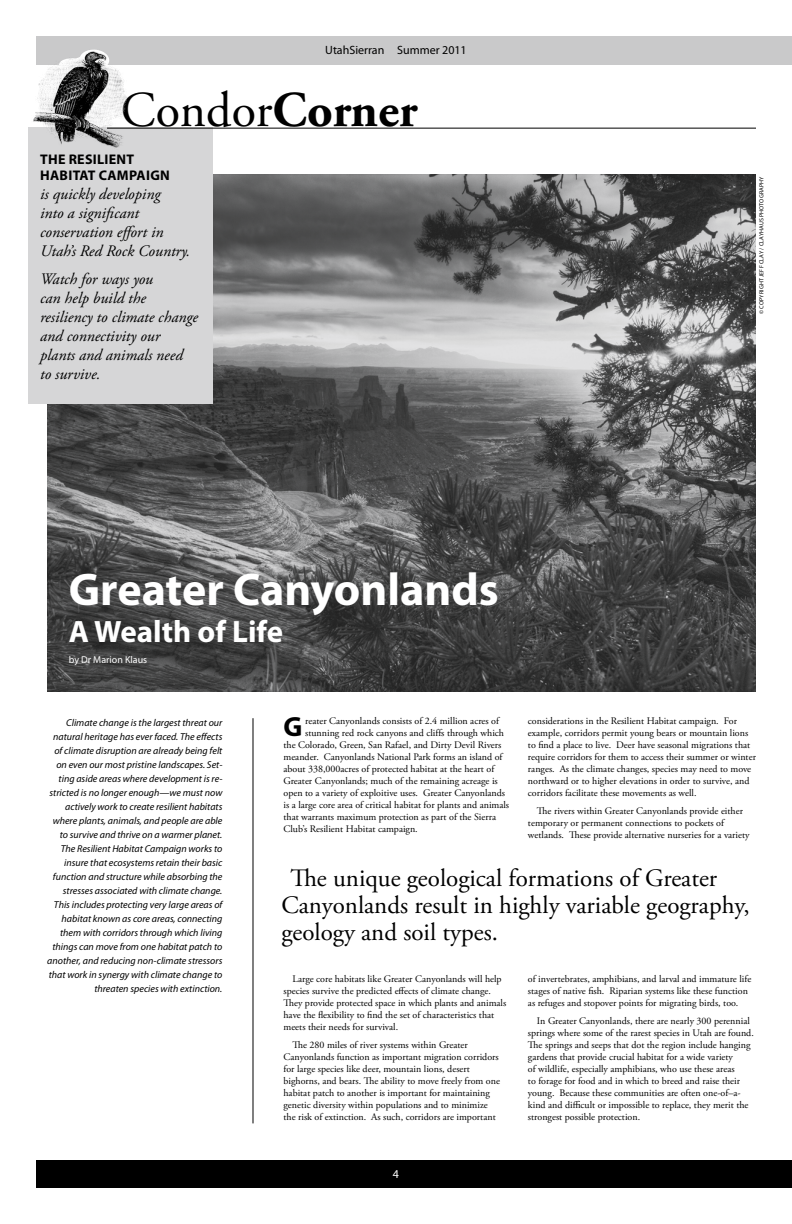
<style>
.page{position:relative;width:792px;height:1224px;background:#fff}
.page>*{position:absolute;margin:0;border:0;box-sizing:border-box;transform-origin:0 0}
.t1{font:50px "Adobe Garamond Pro";color:#000}
.t2{font:700 46px "Myriad Pro";color:#fff}
.t3{font:700 31px "Myriad Pro";color:#fff}
.t4{font:27.8px "Myriad MM SC700 700 600";color:#000}
.t5{font:25px/27px "Adobe Garamond Pro";color:#000}
.t6{font:italic 16px/19px "Adobe Garamond Pro";color:#000}
.t7{font:700 14px "Myriad Pro";letter-spacing:.02em;color:#000}
.t8{font:12px "Myriad Pro";color:#000}
.t9{font:12px "Myriad Pro";color:#fff}
.t10{font:10px/12px "Adobe Garamond Pro";color:#000}
.t11{font:italic 10px/14px "Myriad Pro";color:#000;text-align:right}
.t12{font:10px "Myriad Pro";color:#fff}
.t13{font:6px "Myriad Pro";letter-spacing:.02em;color:#000}
.s1{font-weight:700}
</style>
<div class="page">
<img style="left:48px;top:175px;width:708px;height:516px">
<div style="left:29px;top:128px;width:184px;height:276px;background:#d6d6d7"></div>
<hr style="left:107px;top:128px;width:649px;height:1px;background:#000">
<hr style="left:253px;top:718px;width:1px;height:405px;background:#000">
<div style="left:36px;top:1161px;width:756px;height:27px;background:#000"></div>
<div style="left:36px;top:36px;width:756px;height:29px;background:#c9c9ca"></div>
<img style="left:31px;top:50px;width:97px;height:98px">
<p class="t8" style="left:325px;top:42px;width:143px">UtahSierran Summer 2011</p>
<h1 class="t1" style="left:121px;top:80px;width:298px">Condor<span class="s1">Corner</span></h1>
<h3 class="t7" style="left:40px;top:150px;width:40px">The Resilie</h3>
<h3 class="t7" style="left:117px;top:150px;width:17px">nt</h3>
<h3 class="t7" style="left:40px;top:166px;width:3px">Habitat</h3>
<h3 class="t7" style="left:99px;top:166px;width:12px">Campaig</h3>
<h3 class="t7" style="left:160px;top:166px;width:11px">n</h3>
<h3 class="t6" style="left:40px;top:185px;width:151px">is quickly developing<br>into a significant conservation effort in<br>Utah’s Red Rock Country.</h3>
<h3 class="t6" style="left:40px;top:270px;width:159px">Watch for ways you<br>can help build the resiliency to climate change and connectivity our plants and animals need<br>to survive.</h3>
<h2 class="t2" style="left:69px;top:560px;width:431px">Greater Canyonlands</h2>
<h3 class="t3" style="left:69px;top:611px;width:216px">A Wealth of Life</h3>
<p class="t12" style="left:69px;top:653px;width:80px">by Dr Marion Klaus</p>
<p class="t13" style="left:758px;top:184px;width:9px;rotate:-90deg">hy</p>
<p class="t13" style="left:758px;top:217px;width:13px;rotate:-90deg">Photograp</p>
<p class="t13" style="left:758px;top:264px;width:40px;rotate:-90deg">Cla y / Cla yhaus</p>
<p class="t13" style="left:758px;top:314px;width:43px;rotate:-90deg">© Cop yrig ht Jeff</p>
<p class="t11" style="left:47px;top:715px;width:177px">Climate change is the largest threat our natural heritage has ever faced. The effects of climate disruption are already being felt on even our most pristine landscapes. Set&shy;ting aside areas where development is re&shy;stricted is no longer enough—we must now actively work to create resilient habitats where plants, animals, and people are able to survive and thrive on a warmer planet.<br>The Resilient Habitat Campaign works to insure that ecosystems retain their basic function and structure while absorbing the stresses associated with climate change.<br>This includes protecting very large areas of habitat known as core areas, connecting them with corridors through which living things can move from one habitat patch to another, and reducing non-climate stressors that work in synergy with climate change to threaten species with extinction.</p>
<h3 class="t4" style="left:284px;top:713px;width:20px">G</h3>
<p class="t10" style="left:305px;top:715px;width:195px">reater Canyonlands consists of 2.4 million acres of</p>
<p class="t10" style="left:305px;top:727px;width:200px">stunning red rock canyons and cliffs through which</p>
<p class="t10" style="left:283px;top:739px;width:220px">the Colorado, Green, San Rafael, and Dirty Devil Rivers</p>
<p class="t10" style="left:283px;top:751px;width:221px">meander. Canyonlands National Park forms an island of</p>
<p class="t10" style="left:283px;top:763px;width:212px">about 338,000acres of protected habitat at the heart of</p>
<p class="t10" style="left:283px;top:775px;width:216px">Greater Canyonlands; much of the remaining acreage is</p>
<p class="t10" style="left:283px;top:787px;width:223px">open to a variety of exploitive uses. Greater Canyonlands</p>
<p class="t10" style="left:283px;top:799px;width:227px">is a large core area of critical habitat for plants and animals</p>
<p class="t10" style="left:283px;top:811px;width:214px">that warrants maximum protection as part of the Sierra</p>
<p class="t10" style="left:283px;top:823px;width:136px">Club’s Resilient Habitat campaign.</p>
<p class="t10" style="left:528px;top:715px;width:229px">considerations in the Resilient Habitat campaign. For example, corridors permit young bears or mountain lions to find a place to live. Deer have seasonal migrations that require corridors for them to access their summer or winter ranges. As the climate changes, species may need to move northward or to higher elevations in order to survive, and corridors facilitate these movements as well.</p>
<p class="t10" style="left:528px;top:805px;width:223px;text-indent:9px">The rivers within Greater Canyonlands provide either temporary or permanent connections to pockets of wetlands. These provide alternative nurseries for a variety</p>
<h3 class="t5" style="left:281px;top:865px;width:470px;text-indent:9px">The unique geological formations of Greater<br>Canyonlands result in highly variable geography, geology and soil types.</h3>
<p class="t10" style="left:283px;top:973px;width:224px;text-indent:9px">Large core habitats like Greater Canyonlands will help species survive the predicted effects of climate change.<br>They provide protected space in which plants and animals have the flexibility to find the set of characteristics that meets their needs for survival.</p>
<p class="t10" style="left:283px;top:1039px;width:218px;text-indent:9px">The 280 miles of river systems within Greater Canyonlands function as important migration corridors for large species like deer, mountain lions, desert bighorns, and bears. The ability to move freely from one habitat patch to another is important for maintaining genetic diversity within populations and to minimize the risk of extinction. As such, corridors are important</p>
<p class="t9" style="left:393px;top:1166px;width:8px">4</p>
<p class="t10" style="left:528px;top:973px;width:225px">of invertebrates, amphibians, and larval and immature life stages of native fish. Riparian systems like these function as refuges and stopover points for migrating birds, too.</p>
<p class="t10" style="left:528px;top:1015px;width:227px;text-indent:9px">In Greater Canyonlands, there are nearly 300 perennial springs where some of the rarest species in Utah are found.<br>The springs and seeps that dot the region include hanging gardens that provide crucial habitat for a wide variety<br>of wildlife, especially amphibians, who use these areas<br>to forage for food and in which to breed and raise their young. Because these communities are often one-of–a&shy;kind and difficult or impossible to replace, they merit the strongest possible protection.</p>
</div>
